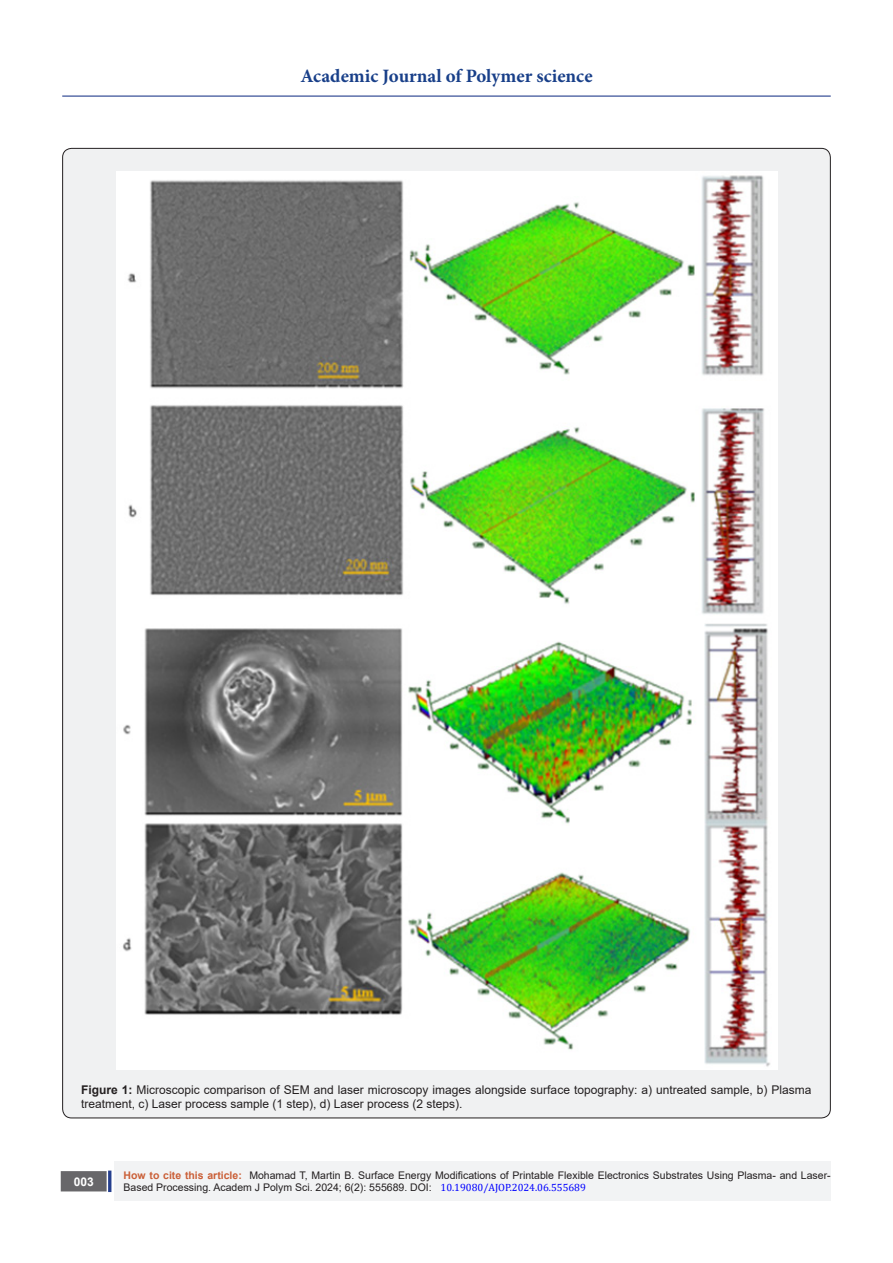
<style>
.page{position:relative;width:893px;height:1263px;background:#fff}
.page>*{position:absolute;margin:0;border:0;box-sizing:border-box;transform-origin:0 0}
.t1{font:700 18.9px "Minion Pro";color:#183f89}
.t2{font:12px/14.4px "Arial";color:#231f20}
.t3{font:700 12px "Arial";color:#fff}
.t4{font:10.5px/12.6px "Arial";color:#231f20}
.s1{font-weight:700}
.s2{font-weight:700;color:#ca5f37}
.s3{font-family:"Cambria";color:#00f}
</style>
<div class="page">
<div style="left:115px;top:1162px;width:716px;height:39px;background:#f2f3f4"></div>
<div style="left:62px;top:1172px;width:44px;height:19px;background:#68676a"></div>
<div style="left:61px;top:1171px;width:46px;height:20px;border:2px solid #68676a"></div>
<div style="left:108px;top:1170px;width:3px;height:22px;background:#253f8e;border:2px solid #253f8e"></div>
<hr style="left:62px;top:96px;width:769px;height:1px;background:#253f8e">
<div style="left:63px;top:148px;width:767px;height:970px;background:#f0f1f2;border-radius:9px"></div>
<img style="left:116px;top:171px;width:662px;height:898px">
<h1 class="t1" style="left:300px;top:63px;width:294px">Academic Journal of Polymer science</h1>
<p class="t2" style="left:81px;top:1082px;width:732px"><span class="s1">Figure 1:</span> Microscopic comparison of SEM and laser microscopy images alongside surface topography: a) untreated sample, b) Plasma treatment, c) Laser process sample (1 step), d) Laser process (2 steps).</p>
<p class="t3" style="left:74px;top:1173px;width:22px">003</p>
<p class="t4" style="left:124px;top:1169px;width:709px"><span class="s2">How to cite this article:</span> Mohamad T, Martin B. Surface Energy Modifications of Printable Flexible Electronics Substrates Using Plasma- and Laser-<br>Based Processing. Academ J Polym Sci. 2024; 6(2): 555689. DOI: <span class="s3">10.19080/AJOP.2024.06.555689</span></p>
</div>
